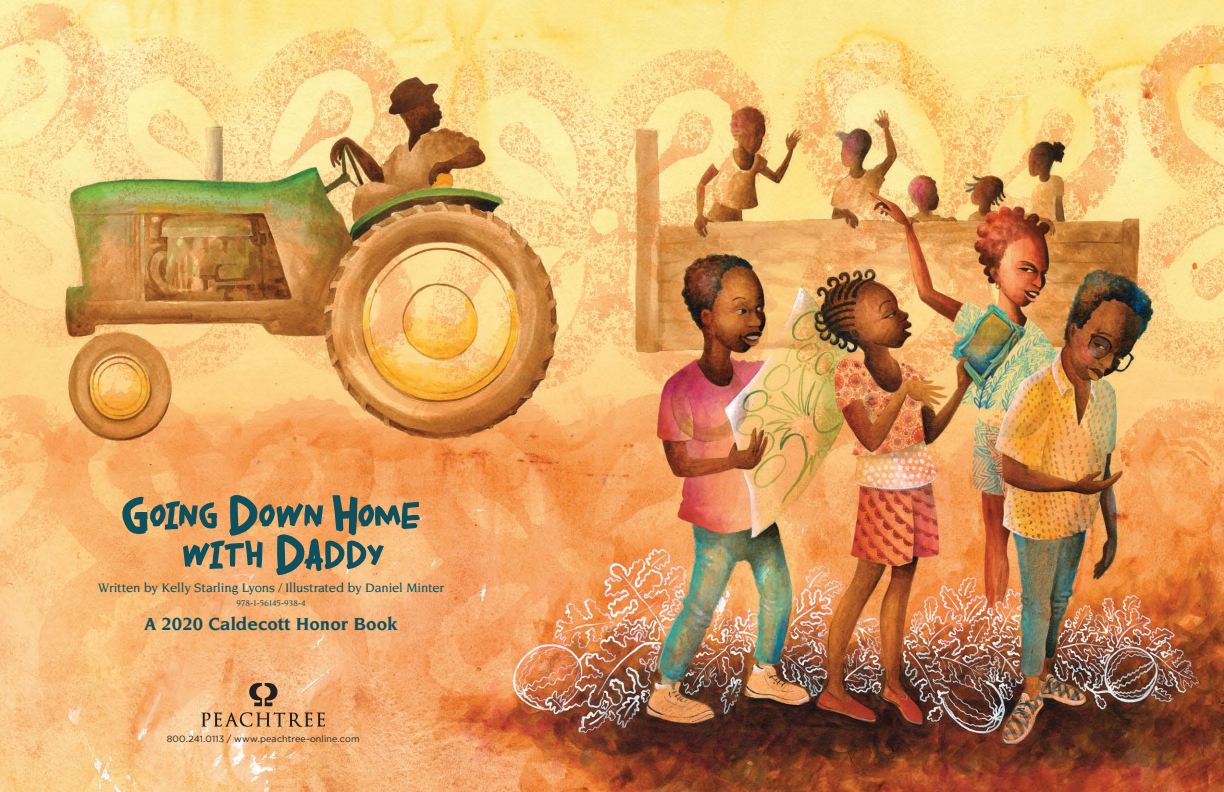
<style>
.page{position:relative;width:1224px;height:792px;background:#fff}
.page>*{position:absolute;margin:0;border:0;box-sizing:border-box;transform-origin:0 0}
.t1{font:700 18.9px "Novarese";color:#0f505f}
.t2{font:500 13.3px "Novarese";letter-spacing:-.01em;color:#0f505f}
.t3{font:9px "Gotham";letter-spacing:.015em;color:#231f20}
.t4{font:500 9px "Novarese";letter-spacing:-.005em;color:#0f505f}
</style>
<div class="page">
<img style="left:0;top:0;width:1224px;height:792px">
<svg style="left:246px;top:683px;width:35px;height:23px"></svg>
<svg style="left:201px;top:712px;width:124px;height:15px;background:#c19166"></svg>
<svg style="left:122px;top:495px;width:298px;height:80px;background:#ae9168"></svg>
<p class="t2" style="left:98px;top:580px;width:347px">Written by Kelly Starling Lyons / Illustrated by Daniel Minter</p>
<p class="t4" style="left:237px;top:598px;width:71px">978-1-56145-938-4</p>
<h1 class="t1" style="left:145px;top:613px;width:255px">A 2020 Caldecott Honor Book</h1>
<p class="t3" style="left:167px;top:734px;width:194px">800.241.0113 / www.peachtree-online.com</p>
</div>
